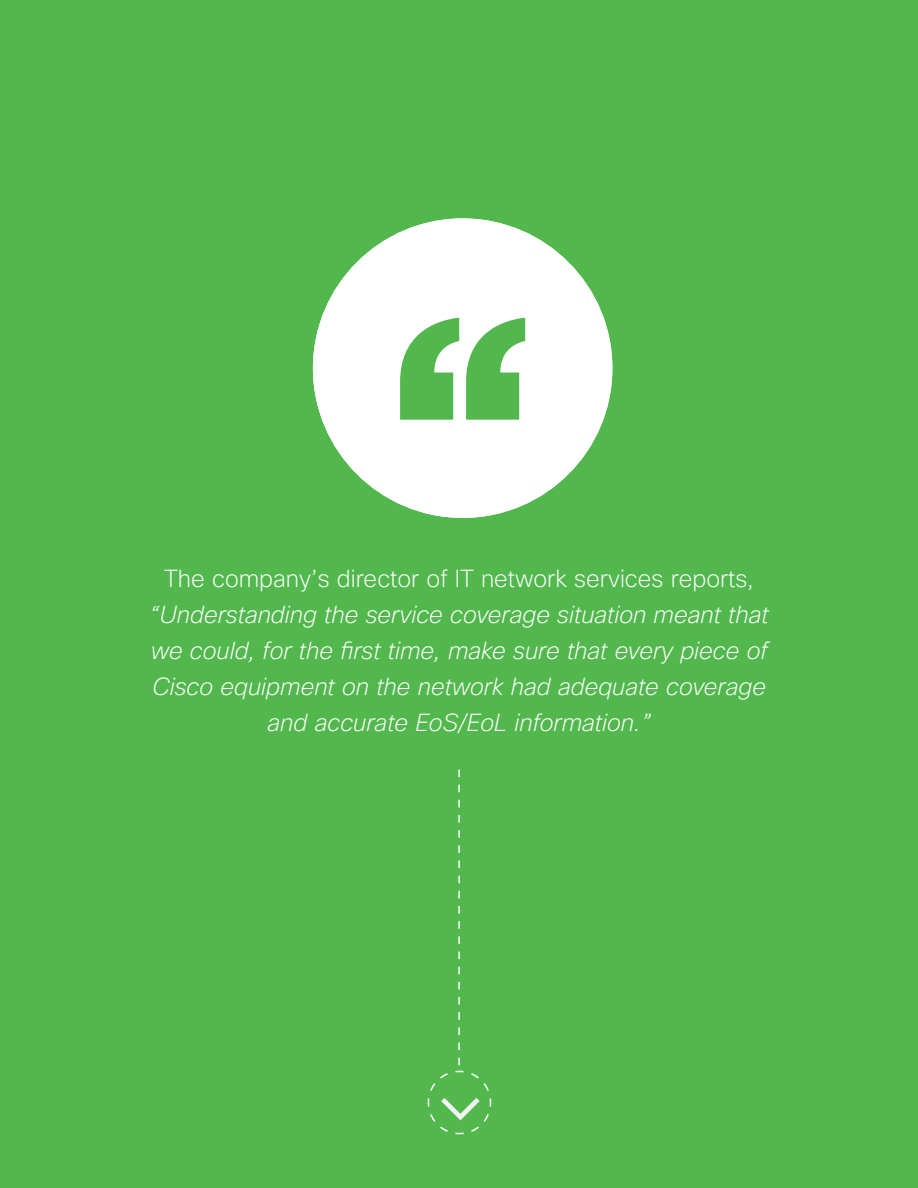
<style>
.page{position:relative;width:918px;height:1188px;background:#52b84d}
.page>*{position:absolute;margin:0;border:0;box-sizing:border-box;transform-origin:0 0}
.t1{font:700 300px "Cisco Sans";color:#52b84d}
.t2{font:italic 200 24px/36px "Cisco Sans";color:#fff;text-align:center}
.t3{font:200 24px "Cisco Sans";color:#fff}
</style>
<div class="page">
<div style="left:313px;top:218px;width:299px;height:300px;background:#fff;border-radius:50%"></div>
<svg style="left:427px;top:770px;width:65px;height:365px"></svg>
<h1 class="t1" style="left:384px;top:239px;width:154px">“</h1>
<p class="t3" style="left:164px;top:564px;width:591px">The company’s director of IT network services reports,</p>
<p class="t2" style="left:150px;top:597px;width:620px">“Understanding the service coverage situation meant that we could, for the first time, make sure that every piece of Cisco equipment on the network had adequate coverage and accurate EoS/EoL information.”</p>
</div>
